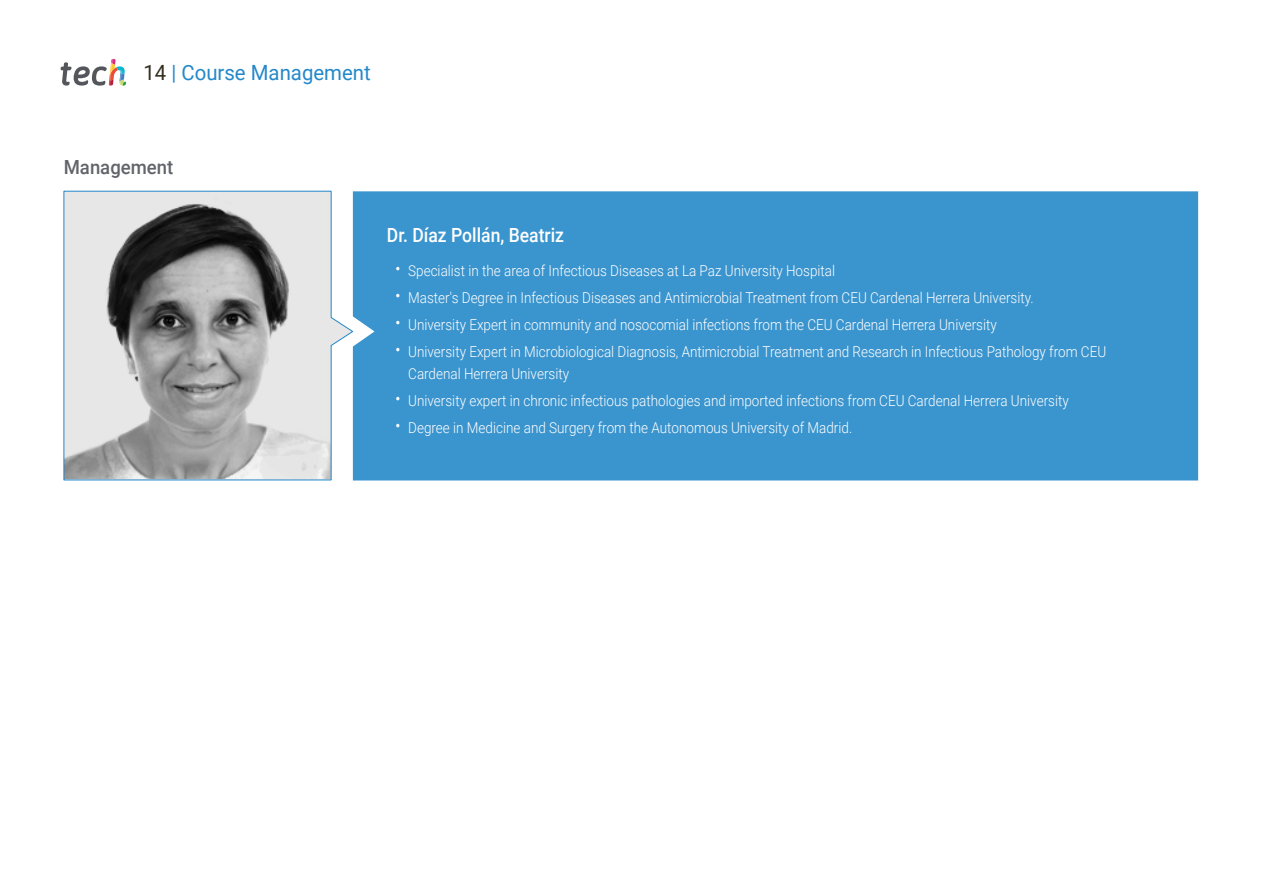
<style>
.page{position:relative;width:1263px;height:893px;background:#fff}
.page>*{position:absolute;margin:0;border:0;box-sizing:border-box;transform-origin:0 0}
.t1{font:21px "Roboto";color:#2488c9}
.t2{font:500 19.5px "Roboto";color:#fff;scale:.9 1}
.t3{font:500 19.5px "Roboto";color:#61646a;scale:.95 1}
.t4{font:300 15px/26.7px "Roboto";color:#fff;scale:.9 1}
.s1{color:#312e20}
</style>
<div class="page">
<svg style="left:61px;top:59px;width:65px;height:27px"></svg>
<div style="left:353px;top:191px;width:845px;height:289px;background:#3a94ce"></div>
<svg style="left:64px;top:191px;width:289px;height:289px;background:#b5b5b6"></svg>
<svg style="left:396px;top:267px;width:3px;height:4px"></svg>
<svg style="left:396px;top:347px;width:3px;height:4px"></svg>
<svg style="left:396px;top:423px;width:3px;height:4px"></svg>
<h1 class="t1" style="left:144px;top:57px;width:229px"><span class="s1">14</span> | Course Management</h1>
<h2 class="t3" style="left:64px;top:153px;width:117px">Management</h2>
<h2 class="t2" style="left:387px;top:222px;width:198px">Dr. Díaz Pollán, Beatriz</h2>
<p class="t4" style="left:408px;top:257px;width:777px">Specialist in the area of Infectious Diseases at La Paz University Hospital<br>Master's Degree in Infectious Diseases and Antimicrobial Treatment from CEU Cardenal Herrera University.<br>University Expert in community and nosocomial infections from the CEU Cardenal Herrera University<br>University Expert in Microbiological Diagnosis, Antimicrobial Treatment and Research in Infectious Pathology from CEU</p>
<p class="t4" style="left:408px;top:360px;width:735px">Cardenal Herrera University<br>University expert in chronic infectious pathologies and imported infections from CEU Cardenal Herrera University<br>Degree in Medicine and Surgery from the Autonomous University of Madrid.</p>
</div>
